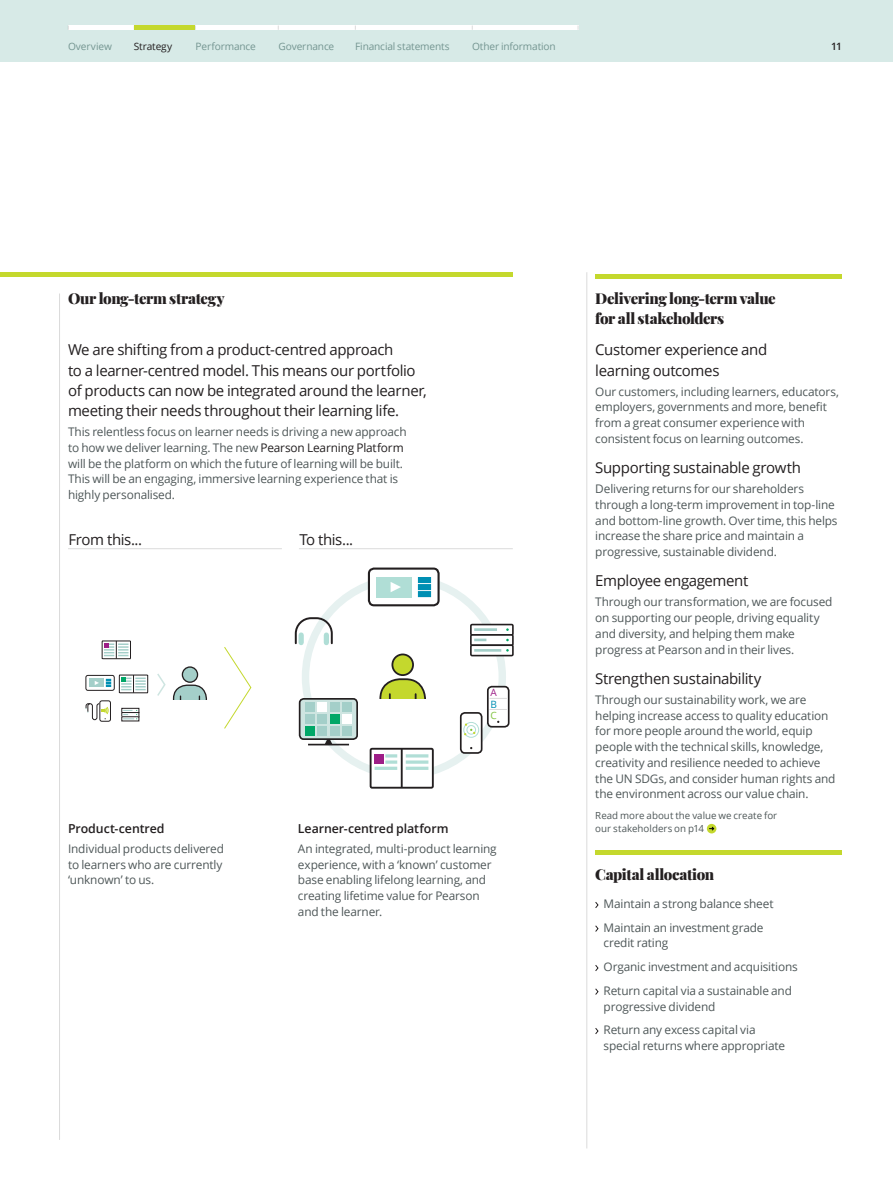
<style>
.page{position:relative;width:893px;height:1191px;background:#fff}
.page>*{position:absolute;margin:0;border:0;box-sizing:border-box;transform-origin:0 0}
.Heading_1{font:15px/20.2px "Open Sans";letter-spacing:-.025em;color:#231f20}
.Intro_Text{font:900 15px/20.2px "Playfair Display";letter-spacing:-.025em;color:#231f20}
.Heading_2{font:600 12.3px "Open Sans";letter-spacing:-.005em;color:#231f20}
.Bodytext{font:11.85px/15.8px "Open Sans";letter-spacing:-.015em;color:#4e5758}
.t1{font:10.2px "Open Sans";letter-spacing:-.015em;color:#749591}
.t2{font:10.2px "Open Sans";letter-spacing:-.01em;color:#231f20}
.t3{font:600 10.2px "Open Sans";color:#231f20}
.Bodytext-2{font:10.05px "Open Sans";color:#9d1e87}
.Bodytext-3{font:10.05px "Open Sans";color:#008fb3}
.Bodytext-4{font:10.05px "Open Sans";color:#81c340}
.Footnotes_NoIndent{font:9.75px/12.8px "Open Sans";letter-spacing:.005em;color:#4e5758}
.s1{color:#231f20}
</style>
<div class="page">
<hr style="left:0;top:272px;width:512px;height:4px;background:#c4d82d">
<div style="left:707px;top:824px;width:9px;height:9px;background:#c4d82d;border-radius:50%"></div>
<svg style="left:709px;top:826px;width:6px;height:5px"></svg>
<div style="left:595px;top:274px;width:247px;height:5px;background:#c4d82d"></div>
<div style="left:595px;top:850px;width:247px;height:5px;background:#c4d82d"></div>
<svg style="left:595px;top:902px;width:4px;height:6px"></svg>
<svg style="left:595px;top:925px;width:4px;height:7px"></svg>
<svg style="left:595px;top:965px;width:4px;height:6px"></svg>
<svg style="left:595px;top:988px;width:4px;height:7px"></svg>
<svg style="left:595px;top:1028px;width:4px;height:6px"></svg>
<hr style="left:587px;top:272px;width:1px;height:876px;background:#dbdbdb">
<hr style="left:59px;top:293px;width:1px;height:847px;background:#dbdbdb">
<svg style="left:224px;top:647px;width:28px;height:82px"></svg>
<div style="left:102px;top:640px;width:29px;height:19px;border:1px solid #231f20"></div>
<svg style="left:104px;top:641px;width:24px;height:17px"></svg>
<div style="left:119px;top:674px;width:29px;height:19px;border:1px solid #231f20"></div>
<svg style="left:121px;top:675px;width:25px;height:18px"></svg>
<svg style="left:86px;top:675px;width:28px;height:15px"></svg>
<div style="left:85px;top:675px;width:30px;height:16px;border:1px solid #231f20;border-radius:2px"></div>
<svg style="left:106px;top:679px;width:5px;height:8px"></svg>
<div style="left:89px;top:679px;width:14px;height:8px;background:#a4cfc9"></div>
<svg style="left:95px;top:681px;width:4px;height:4px"></svg>
<svg style="left:121px;top:707px;width:19px;height:14px"></svg>
<div style="left:99px;top:700px;width:12px;height:21px;border:1px solid #231f20;border-radius:2px"></div>
<svg style="left:85px;top:703px;width:24px;height:17px"></svg>
<svg style="left:157px;top:674px;width:9px;height:22px"></svg>
<svg style="left:182px;top:667px;width:16px;height:15px"></svg>
<div style="left:182px;top:666px;width:16px;height:17px;border:1px solid #231f20;border-radius:50%"></div>
<svg style="left:173px;top:684px;width:34px;height:15px"></svg>
<div style="left:392px;top:654px;width:21px;height:21px;background:#c4d82d;border-radius:50%"></div>
<div style="left:391px;top:653px;width:23px;height:23px;border:2px solid #231f20;border-radius:50%"></div>
<svg style="left:379px;top:678px;width:47px;height:20px"></svg>
<div style="left:368px;top:567px;width:72px;height:39px;border:2px solid #231f20;border-radius:5px"></div>
<div style="left:418px;top:577px;width:13px;height:6px;background:#008fb3"></div>
<div style="left:418px;top:584px;width:13px;height:6px;background:#008fb3"></div>
<div style="left:418px;top:591px;width:13px;height:6px;background:#008fb3"></div>
<div style="left:376px;top:577px;width:36px;height:20px;background:#b0ded6"></div>
<svg style="left:391px;top:582px;width:10px;height:10px"></svg>
<div style="left:470px;top:624px;width:44px;height:11px;border:2px solid #231f20"></div>
<div style="left:470px;top:634px;width:44px;height:12px;border:2px solid #231f20"></div>
<svg style="left:471px;top:645px;width:42px;height:10px"></svg>
<div style="left:470px;top:644px;width:44px;height:12px;border:2px solid #231f20"></div>
<hr style="left:474px;top:628px;width:23px;height:3px;background:#a4cfc9">
<svg style="left:474px;top:638px;width:12px;height:3px"></svg>
<hr style="left:474px;top:649px;width:27px;height:2px;background:#a4cfc9">
<div style="left:370px;top:748px;width:64px;height:40px;border:2px solid #231f20;border-radius:2px"></div>
<hr style="left:401px;top:748px;width:2px;height:39px;background:#231f20">
<hr style="left:406px;top:754px;width:22px;height:3px;background:#b0ded6">
<hr style="left:406px;top:760px;width:22px;height:3px;background:#b0ded6">
<svg style="left:385px;top:754px;width:12px;height:9px"></svg>
<svg style="left:406px;top:766px;width:22px;height:4px"></svg>
<svg style="left:375px;top:766px;width:22px;height:4px"></svg>
<div style="left:375px;top:754px;width:9px;height:9px;background:#9d1e87"></div>
<div style="left:487px;top:686px;width:23px;height:41px;border:2px solid #231f20;border-radius:4px"></div>
<svg style="left:294px;top:616px;width:39px;height:29px"></svg>
<div style="left:460px;top:712px;width:22px;height:42px;border:2px solid #231f20;border-radius:4px"></div>
<div style="left:463px;top:722px;width:16px;height:15px;border:1px solid #b0ded6;border-radius:50%"></div>
<div style="left:466px;top:725px;width:10px;height:9px;border:1px solid #b0ded6;border-radius:50%"></div>
<svg style="left:464px;top:723px;width:11px;height:12px"></svg>
<svg style="left:489px;top:698px;width:18px;height:1px"></svg>
<svg style="left:489px;top:709px;width:18px;height:1px"></svg>
<svg style="left:324px;top:740px;width:9px;height:3px"></svg>
<hr style="left:308px;top:743px;width:41px;height:2px;background:#231f20">
<svg style="left:300px;top:699px;width:57px;height:40px"></svg>
<div style="left:299px;top:698px;width:59px;height:42px;border:2px solid #231f20;border-radius:4px"></div>
<div style="left:306px;top:702px;width:9px;height:10px;background:#a4cfc9"></div>
<div style="left:306px;top:714px;width:9px;height:10px;background:#a4cfc9"></div>
<div style="left:306px;top:726px;width:9px;height:9px;background:#00a767"></div>
<div style="left:318px;top:702px;width:9px;height:10px;background:#fff"></div>
<div style="left:318px;top:714px;width:9px;height:10px;background:#a4cfc9"></div>
<div style="left:318px;top:726px;width:9px;height:9px;background:#a4cfc9"></div>
<div style="left:330px;top:702px;width:9px;height:10px;background:#a4cfc9"></div>
<div style="left:330px;top:714px;width:9px;height:10px;background:#00a767"></div>
<div style="left:330px;top:726px;width:9px;height:9px;background:#a4cfc9"></div>
<div style="left:342px;top:702px;width:9px;height:10px;background:#a4cfc9"></div>
<div style="left:342px;top:714px;width:9px;height:10px;background:#fff"></div>
<div style="left:342px;top:726px;width:9px;height:9px;background:#a4cfc9"></div>
<hr style="left:68px;top:548px;width:214px;height:1px;background:#dbdbdb">
<hr style="left:299px;top:548px;width:214px;height:1px;background:#dbdbdb">
<div style="left:0;top:0;width:893px;height:62px;background:#d7eae7"></div>
<hr style="left:68px;top:26px;width:510px;height:4px;background:#fff">
<hr style="left:135px;top:26px;width:60px;height:4px;background:#c4d82d">
<p class="t1" style="left:68px;top:40px;width:45px">Overview</p>
<p class="t2" style="left:134px;top:40px;width:40px">Strategy</p>
<p class="t1" style="left:196px;top:40px;width:62px">Performance</p>
<p class="t1" style="left:278px;top:40px;width:57px">Governance</p>
<p class="t1" style="left:355px;top:40px;width:96px">Financial statements</p>
<p class="t1" style="left:472px;top:40px;width:85px">Other information</p>
<p class="t3" style="left:831px;top:40px;width:12px">11</p>
<p class="Intro_Text" style="left:68px;top:287px;width:158px">Our long-term strategy</p>
<p class="Heading_1" style="left:68px;top:339px;width:360px">We are shifting from a product-centred approach<br>to a learner-centred model. This means our portfolio of products can now be integrated around the learner, meeting their needs throughout their learning life.</p>
<p class="Bodytext" style="left:68px;top:423px;width:340px">This relentless focus on learner needs is driving a new approach to how we deliver learning. The new <span class="s1">Pearson Learning Platform </span>will be the platform on which the future of learning will be built.<br>This will be an engaging, immersive learning experience that is highly personalised.</p>
<p class="Heading_1" style="left:68px;top:528px;width:75px">From this...</p>
<p class="Heading_1" style="left:299px;top:528px;width:55px">To this...</p>
<p class="Bodytext-2" style="left:491px;top:686px;width:8px">A</p>
<p class="Bodytext-3" style="left:491px;top:697px;width:8px">B</p>
<p class="Bodytext-4" style="left:491px;top:708px;width:8px">C</p>
<p class="Heading_2" style="left:68px;top:819px;width:98px">Product-centred</p>
<p class="Bodytext" style="left:68px;top:840px;width:157px">Individual products delivered to learners who are currently ‘unknown’ to us.</p>
<p class="Heading_2" style="left:298px;top:819px;width:152px">Learner-centred platform</p>
<p class="Bodytext" style="left:298px;top:840px;width:200px">An integrated, multi-product learning experience, with a ‘known’ customer base enabling lifelong learning, and creating lifetime value for Pearson and the learner.</p>
<p class="Intro_Text" style="left:595px;top:287px;width:182px">Delivering long-term value for all stakeholders</p>
<p class="Heading_1" style="left:595px;top:339px;width:173px">Customer experience and learning outcomes</p>
<p class="Bodytext" style="left:595px;top:383px;width:245px">Our customers, including learners, educators, employers, governments and more, benefit from a great consumer experience with consistent focus on learning outcomes.</p>
<p class="Heading_1" style="left:595px;top:457px;width:207px">Supporting sustainable growth</p>
<p class="Bodytext" style="left:595px;top:480px;width:244px">Delivering returns for our shareholders through a long-term improvement in top-line and bottom-line growth. Over time, this helps increase the share price and maintain a progressive, sustainable dividend.</p>
<p class="Heading_1" style="left:595px;top:570px;width:155px">Employee engagement</p>
<p class="Bodytext" style="left:595px;top:594px;width:239px">Through our transformation, we are focused on supporting our people, driving equality and diversity, and helping them make progress at Pearson and in their lives.</p>
<p class="Heading_1" style="left:595px;top:668px;width:168px">Strengthen sustainability</p>
<p class="Bodytext" style="left:595px;top:691px;width:242px">Through our sustainability work, we are helping increase access to quality education for more people around the world, equip people with the technical skills, knowledge, creativity and resilience needed to achieve the UN SDGs, and consider human rights and the environment across our value chain.</p>
<p class="Footnotes_NoIndent" style="left:595px;top:809px;width:183px">Read more about the value we create for our stakeholders on p14</p>
<p class="Intro_Text" style="left:595px;top:863px;width:120px">Capital allocation</p>
<p class="Bodytext" style="left:604px;top:895px;width:171px">Maintain a strong balance sheet</p>
<p class="Bodytext" style="left:604px;top:919px;width:161px">Maintain an investment grade credit rating</p>
<p class="Bodytext" style="left:604px;top:958px;width:196px">Organic investment and acquisitions</p>
<p class="Bodytext" style="left:604px;top:982px;width:190px">Return capital via a sustainable and progressive dividend</p>
<p class="Bodytext" style="left:604px;top:1021px;width:183px">Return any excess capital via special returns where appropriate</p>
</div>
